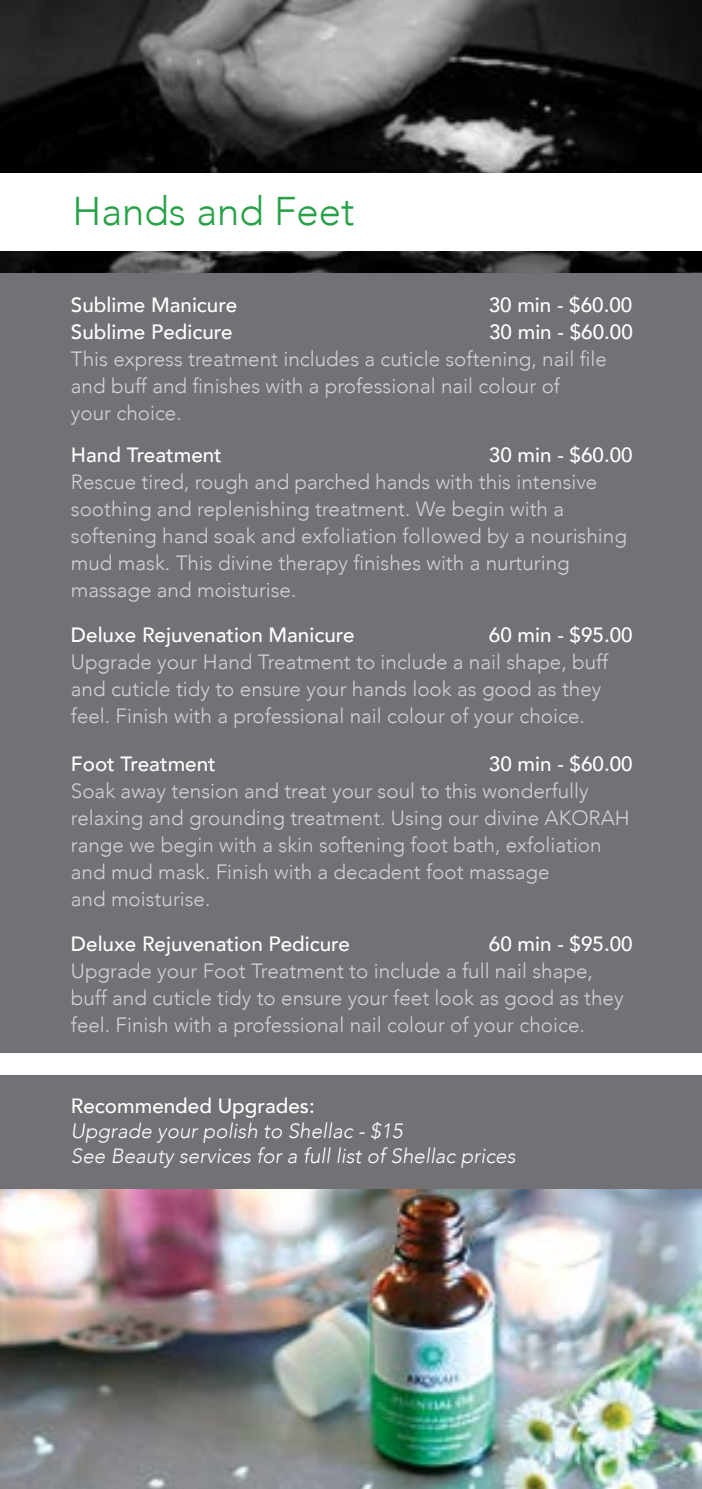
<style>
.page{position:relative;width:702px;height:1489px;background:#fff}
.page>*{position:absolute;margin:0;border:0;box-sizing:border-box;transform-origin:0 0}
.t1{font:300 40px "Avenir";color:#26a146}
.t2{font:300 20.5px/27px "Avenir";color:#d4d2d3}
.t3{font:500 20.5px "Avenir";color:#fff}
.t4{font:italic 300 20.5px/24.8px "Avenir";color:#fff}
</style>
<div class="page">
<div style="left:0;top:0;width:702px;height:1053px;background:#717176"></div>
<img style="left:0;top:1188px;width:702px;height:300px">
<img style="left:0;top:0;width:702px;height:272px">
<div style="left:0;top:1075px;width:702px;height:113px;background:#717176"></div>
<div style="left:0;top:173px;width:702px;height:78px;background:#fff"></div>
<h1 class="t1" style="left:73px;top:187px;width:283px">Hands and Feet</h1>
<p class="t3" style="left:71px;top:287px;width:168px">Sublime Manicure</p>
<p class="t3" style="left:488px;top:287px;width:145px">30 min - $60.00</p>
<p class="t3" style="left:71px;top:314px;width:163px">Sublime Pedicure</p>
<p class="t3" style="left:489px;top:314px;width:145px">30 min - $60.00</p>
<p class="t2" style="left:71px;top:345px;width:537px">This express treatment includes a cuticle softening, nail file and buff and finishes with a professional nail colour of<br>your choice.</p>
<p class="t3" style="left:71px;top:437px;width:152px">Hand Treatment</p>
<p class="t3" style="left:489px;top:437px;width:145px">30 min - $60.00</p>
<p class="t2" style="left:71px;top:468px;width:557px">Rescue tired, rough and parched hands with this intensive soothing and replenishing treatment. We begin with a softening hand soak and exfoliation followed by a nourishing mud mask. This divine therapy finishes with a nurturing massage and moisturise.</p>
<p class="t3" style="left:71px;top:617px;width:285px">Deluxe Rejuvenation Manicure</p>
<p class="t3" style="left:489px;top:617px;width:145px">60 min - $95.00</p>
<p class="t2" style="left:71px;top:648px;width:538px">Upgrade your Hand Treatment to include a nail shape, buff and cuticle tidy to ensure your hands look as good as they feel. Finish with a professional nail colour of your choice.</p>
<p class="t3" style="left:71px;top:746px;width:146px">Foot Treatment</p>
<p class="t3" style="left:489px;top:746px;width:145px">30 min - $60.00</p>
<p class="t2" style="left:71px;top:777px;width:560px">Soak away tension and treat your soul to this wonderfully relaxing and grounding treatment. Using our divine AKORAH range we begin with a skin softening foot bath, exfoliation and mud mask. Finish with a decadent foot massage<br>and moisturise.</p>
<p class="t3" style="left:71px;top:926px;width:280px">Deluxe Rejuvenation Pedicure</p>
<p class="t3" style="left:489px;top:926px;width:145px">60 min - $95.00</p>
<p class="t2" style="left:71px;top:957px;width:554px">Upgrade your Foot Treatment to include a full nail shape, buff and cuticle tidy to ensure your feet look as good as they feel. Finish with a professional nail colour of your choice.</p>
<p class="t3" style="left:71px;top:1088px;width:245px">Recommended Upgrades:</p>
<p class="t4" style="left:71px;top:1118px;width:446px">Upgrade your polish to Shellac - $15<br>See Beauty services for a full list of Shellac prices</p>
</div>
